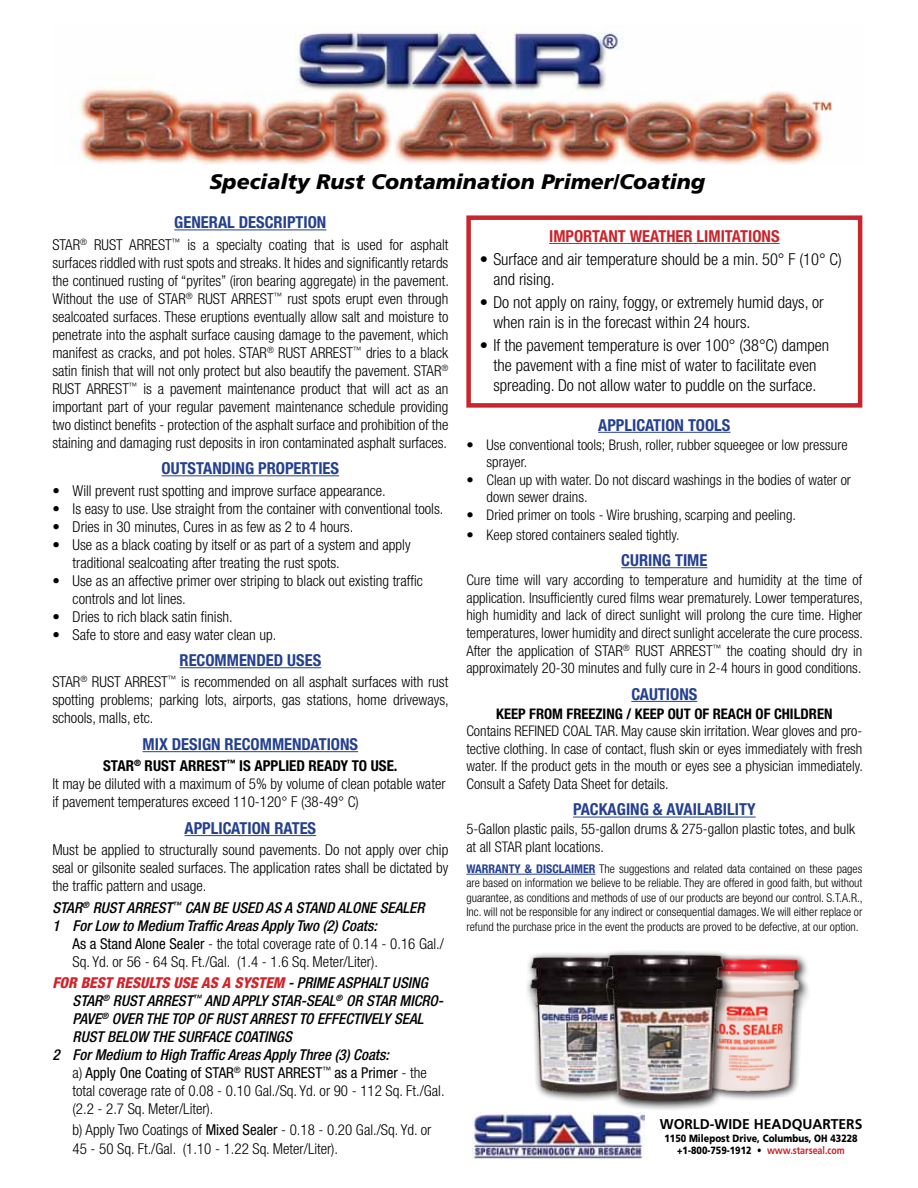
<style>
.page{position:relative;width:918px;height:1188px;background:#fff}
.page>*{position:absolute;margin:0;border:0;box-sizing:border-box;transform-origin:0 0}
.t1{font:italic 900 21px "Frutiger";color:#000}
.t2{font:300 condensed 16.5px/19.8px "Helvetica Neue";color:#000}
.t3{font:700 condensed 16.5px "Helvetica Neue";color:#25408f}
.t4{font:700 condensed 16.5px "Helvetica Neue";color:#c9252c}
.t5{font:300 condensed 15px/18px "Helvetica Neue";color:#000}
.t6{font:italic 500 condensed 15px/18px "Helvetica Neue";color:#000}
.t7{font:condensed 15px "Helvetica Neue";color:#000}
.t8{font:italic 800 condensed 15px "Helvetica Neue";color:#d2232a}
.t9{font:300 condensed 14.7px/17.5px "Helvetica Neue";color:#000}
.t10{font:700 condensed 14.7px "Helvetica Neue";color:#000}
.t11{font:700 14.1px "Frutiger";color:#000}
.t12{font:300 condensed 12px/14.4px "Helvetica Neue";color:#000;text-align:justify}
.t13{font:900 10.5px/12.6px "Frutiger";color:#000;text-align:center;scale:.85 1}
.s1{font-weight:700}
.s2{font-weight:400}
.s3{font-weight:500;color:#000}
.s4{font-weight:300}
.s5{font-size:15px}
.s6{font-weight:700;color:#25408f}
.s7{font-weight:700;color:#c9252c}
</style>
<div class="page">
<div style="left:466px;top:215px;width:396px;height:193px;border:4px solid #c9252c"></div>
<hr style="left:174px;top:229px;width:152px;height:1px;background:#25408f">
<hr style="left:162px;top:475px;width:177px;height:1px;background:#25408f">
<hr style="left:179px;top:667px;width:142px;height:1px;background:#25408f">
<hr style="left:143px;top:751px;width:215px;height:1px;background:#25408f">
<hr style="left:185px;top:835px;width:131px;height:1px;background:#25408f">
<hr style="left:549px;top:243px;width:231px;height:1px;background:#c9252c">
<hr style="left:598px;top:432px;width:133px;height:1px;background:#25408f">
<hr style="left:621px;top:567px;width:86px;height:1px;background:#25408f">
<hr style="left:631px;top:701px;width:66px;height:1px;background:#25408f">
<hr style="left:573px;top:817px;width:183px;height:1px;background:#25408f">
<hr style="left:466px;top:874px;width:129px;height:1px;background:#25408f">
<img style="left:473px;top:1112px;width:172px;height:47px">
<div style="left:525px;top:952px;width:119px;height:151px;background:#000;opacity:.9"></div>
<img style="left:525px;top:955px;width:75px;height:140px">
<div style="left:688px;top:953px;width:123px;height:149px;background:#000;opacity:.9"></div>
<img style="left:735px;top:955px;width:69px;height:140px">
<div style="left:600px;top:949px;width:135px;height:162px;background:#000;opacity:.9"></div>
<img style="left:603px;top:949px;width:123px;height:155px">
<img style="left:71px;top:27px;width:761px;height:138px">
<h1 class="t1" style="left:210px;top:169px;width:497px">Specialty Rust Contamination Primer/Coating</h1>
<p class="t3" style="left:174px;top:212px;width:154px">GENERAL DESCRIPTION</p>
<p class="t5" style="left:52px;top:235px;width:398px;text-align:justify">STAR<sup>®</sup> RUST ARREST<sup>™</sup> is a specialty coating that is used for asphalt surfaces riddled with rust spots and streaks. It hides and significantly retards the continued rusting of “pyrites” (iron bearing aggregate) in the pavement.<br>Without the use of STAR<sup>®</sup> RUST ARREST<sup>™</sup> rust spots erupt even through sealcoated surfaces. These eruptions eventually allow salt and moisture to penetrate into the asphalt surface causing damage to the pavement, which manifest as cracks, and pot holes. STAR<sup>®</sup> RUST ARREST<sup>™</sup> dries to a black satin finish that will not only protect but also beautify the pavement. STAR<sup>® </sup>RUST ARREST<sup>™</sup> is a pavement maintenance product that will act as an important part of your regular pavement maintenance schedule providing two distinct benefits - protection of the asphalt surface and prohibition of the staining and damaging rust deposits in iron contaminated asphalt surfaces.</p>
<p class="t3" style="left:162px;top:458px;width:179px">OUTSTANDING PROPERTIES</p>
<p class="t5" style="left:52px;top:481px;width:335px">• Will prevent rust spotting and improve surface appearance.</p>
<p class="t5" style="left:52px;top:499px;width:393px">• Is easy to use. Use straight from the container with conventional tools.</p>
<p class="t5" style="left:52px;top:517px;width:303px">• Dries in 30 minutes, Cures in as few as 2 to 4 hours.</p>
<p class="t5" style="left:73px;top:535px;width:340px;text-indent:-20px">• Use as a black coating by itself or as part of a system and apply traditional sealcoating after treating the rust spots.</p>
<p class="t5" style="left:73px;top:571px;width:352px;text-indent:-20px">• Use as an affective primer over striping to black out existing traffic controls and lot lines.</p>
<p class="t5" style="left:52px;top:607px;width:182px">• Dries to rich black satin finish.</p>
<p class="t5" style="left:52px;top:625px;width:226px">• Safe to store and easy water clean up.</p>
<p class="t3" style="left:179px;top:650px;width:143px">RECOMMENDED USES</p>
<p class="t5" style="left:52px;top:673px;width:398px;text-align:justify">STAR<sup>®</sup> RUST ARREST<sup>™</sup> is recommended on all asphalt surfaces with rust spotting problems; parking lots, airports, gas stations, home driveways, schools, malls, etc.</p>
<p class="t3" style="left:143px;top:734px;width:217px">MIX DESIGN RECOMMENDATIONS</p>
<p class="t5" style="left:52px;top:757px;width:395px;text-indent:51px"><span class="s1">STAR</span><sup>®</sup> <span class="s1">RUST ARREST</span><sup>™</sup> <span class="s1">IS APPLIED READY TO USE.<br></span>It may be diluted with a maximum of 5% by volume of clean potable water if pavement temperatures exceed 110-120° F (38-49° C)</p>
<p class="t3" style="left:185px;top:818px;width:133px">APPLICATION RATES</p>
<p class="t5" style="left:52px;top:841px;width:398px;text-align:justify">Must be applied to structurally sound pavements. Do not apply over chip seal or gilsonite sealed surfaces. The application rates shall be dictated by the traffic pattern and usage.</p>
<p class="t6" style="left:52px;top:898px;width:374px">STAR<sup>®</sup> RUST ARREST<sup>™</sup> CAN BE USED AS A STAND ALONE SEALER<br>1 For Low to Medium Traffic Areas Apply Two (2) Coats:</p>
<p class="t5" style="left:73px;top:934px;width:373px"><span class="s2">As a Stand Alone Sealer</span> - the total coverage rate of 0.14 - 0.16 Gal./<br>Sq. Yd. or 56 - 64 Sq. Ft./Gal. (1.4 - 1.6 Sq. Meter/Liter).</p>
<p class="t8" style="left:52px;top:973px;width:377px">FOR BEST RESULTS USE AS A SYSTEM <span class="s3">- PRIME ASPHALT USING</span></p>
<p class="t6" style="left:73px;top:992px;width:372px">STAR<sup>®</sup> RUST ARREST<sup>™</sup> AND APPLY STAR-SEAL<sup>®</sup> OR STAR MICRO-</p>
<p class="t6" style="left:73px;top:1010px;width:352px">PAVE<sup>®</sup> OVER THE TOP OF RUST ARREST TO EFFECTIVELY SEAL</p>
<p class="t6" style="left:73px;top:1028px;width:221px">RUST BELOW THE SURFACE COATINGS</p>
<p class="t6" style="left:52px;top:1046px;width:338px">2 For Medium to High Traffic Areas Apply Three (3) Coats:</p>
<p class="t7" style="left:73px;top:1064px;width:356px"><span class="s4">a)</span> Apply One Coating of STAR<sup>®</sup> RUST ARREST<sup>™</sup> as a Primer <span class="s4">- the</span></p>
<p class="t5" style="left:73px;top:1082px;width:374px">total coverage rate of 0.08 - 0.10 Gal./Sq. Yd. or 90 - 112 Sq. Ft./Gal.</p>
<p class="t5" style="left:73px;top:1100px;width:142px">(2.2 - 2.7 Sq. Meter/Liter).</p>
<p class="t5" style="left:73px;top:1121px;width:360px;line-height:18.9px">b) Apply Two Coatings of <span class="s2">Mixed Sealer</span> - 0.18 - 0.20 Gal./Sq. Yd. or<br>45 - 50 Sq. Ft./Gal. (1.10 - 1.22 Sq. Meter/Liter).</p>
<p class="t4" style="left:549px;top:226px;width:232px">IMPORTANT WEATHER LIMITATIONS</p>
<p class="t2" style="left:493px;top:249px;width:350px;text-indent:-13px">• Surface and air temperature should be a min. 50° F (10° C) and rising.</p>
<p class="t2" style="left:493px;top:292px;width:332px;text-indent:-14px">• Do not apply on rainy, foggy, or extremely humid days, or when rain is in the forecast within 24 hours.</p>
<p class="t2" style="left:480px;top:335px;width:351px;text-align:center">• If the pavement temperature is over 100° (38°C) dampen the pavement with a fine mist of water to facilitate even spreading. Do not allow water to puddle on the surface.</p>
<p class="t3" style="left:598px;top:415px;width:134px">APPLICATION TOOLS</p>
<p class="t9" style="left:487px;top:435px;width:363px;text-indent:-20px">• Use conventional tools; Brush, roller, rubber squeegee or low pressure sprayer.</p>
<p class="t9" style="left:487px;top:471px;width:366px;text-indent:-20px">• Clean up with water. Do not discard washings in the bodies of water or down sewer drains.</p>
<p class="t9" style="left:466px;top:506px;width:331px">• Dried primer on tools - Wire brushing, scarping and peeling.</p>
<p class="t9" style="left:466px;top:525px;width:215px">• Keep stored containers sealed tightly.</p>
<p class="t3" style="left:621px;top:550px;width:88px">CURING TIME</p>
<p class="t9" style="left:466px;top:571px;width:398px;text-align:justify">Cure time will vary according to temperature and humidity at the time of application. Insufficiently cured films wear prematurely. Lower temperatures, high humidity and lack of direct sunlight will prolong the cure time. Higher temperatures, lower humidity and direct sunlight accelerate the cure process.<br>After the application of <span class="s5">STAR</span><sup>®</sup> <span class="s5">RUST ARREST</span><sup>™</sup> the coating should dry in approximately 20-30 minutes and fully cure in 2-4 hours in good conditions.</p>
<p class="t3" style="left:631px;top:684px;width:68px">CAUTIONS</p>
<p class="t10" style="left:496px;top:705px;width:338px">KEEP FROM FREEZING / KEEP OUT OF REACH OF CHILDREN</p>
<p class="t9" style="left:466px;top:722px;width:398px;text-align:justify">Contains REFINED COAL TAR. May cause skin irritation. Wear gloves and pro&shy;tective clothing. In case of contact, flush skin or eyes immediately with fresh water. If the product gets in the mouth or eyes see a physician immediately.<br>Consult a Safety Data Sheet for details.</p>
<p class="t3" style="left:573px;top:800px;width:184px">PACKAGING &amp; AVAILABILITY</p>
<p class="t9" style="left:466px;top:820px;width:390px">5-Gallon plastic pails, 55-gallon drums &amp; 275-gallon plastic totes, and bulk at all STAR plant locations.</p>
<p class="t12" style="left:466px;top:861px;width:398px"><span class="s6">WARRANTY &amp; DISCLAIMER</span> The suggestions and related data contained on these pages are based on information we believe to be reliable. They are offered in good faith, but without guarantee, as conditions and methods of use of our products are beyond our control. S.T.A.R., Inc. will not be responsible for any indirect or consequential damages. We will either replace or refund the purchase price in the event the products are proved to be defective, at our option.</p>
<p class="t11" style="left:660px;top:1116px;width:204px">World-wide Headquarters</p>
<p class="t13" style="left:664px;top:1132px;width:229px">1150 Milepost Drive, Columbus, OH 43228 +1-800-759-1912 • <span class="s7">www.starseal.com</span></p>
</div>
